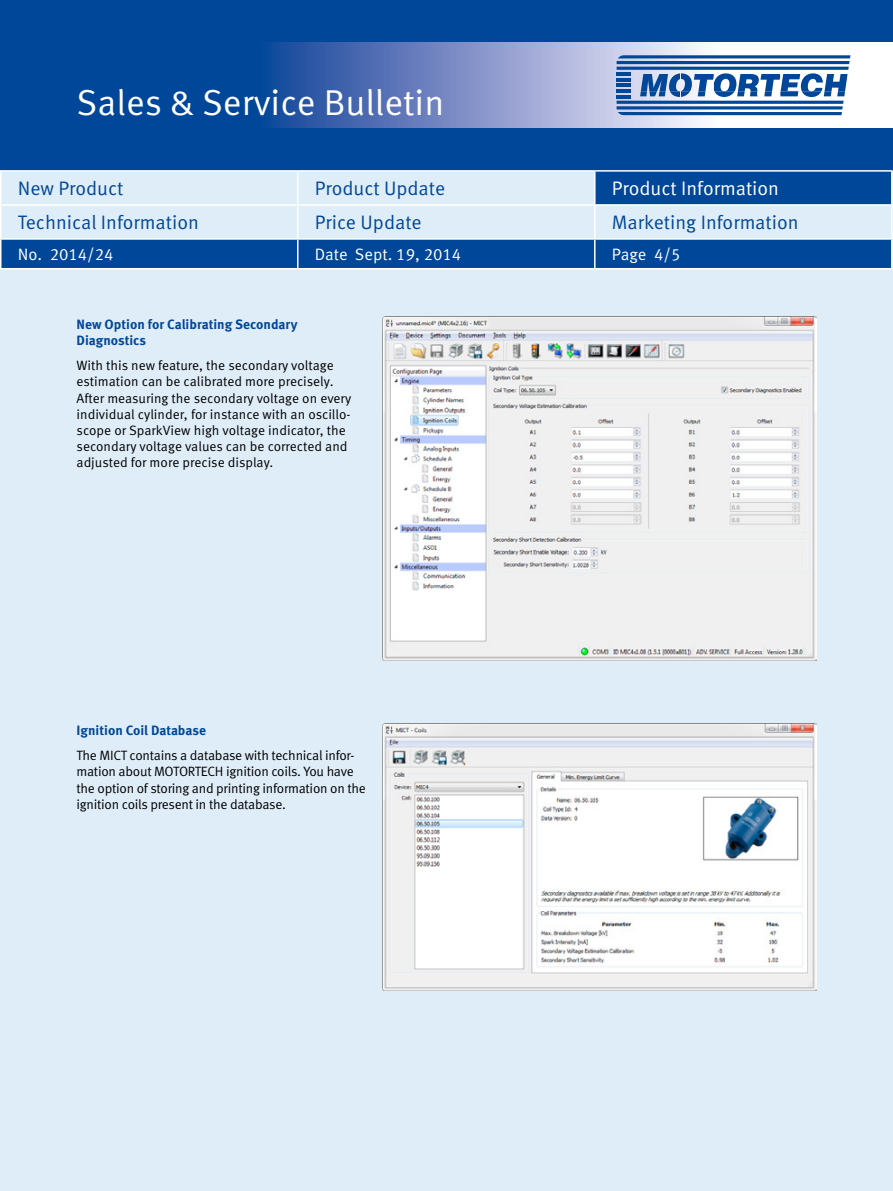
<style>
.page{position:relative;width:893px;height:1191px;background:#dfedf8}
.page>*{position:absolute;margin:0;border:0;box-sizing:border-box;transform-origin:0 0}
.t1{font:36px "Meta Pro Norm";color:#fff}
.t2{font:19.5px "Meta Pro Norm";color:#004799}
.t3{font:19.5px "Meta Pro Norm";color:#fff}
.t4{font:16.5px "Meta Pro Norm";color:#fff}
.t5{font:13.5px/16.2px "Meta Pro Norm";letter-spacing:-.01em;color:#000}
.t6{font:700 13.5px/16.2px "Meta Pro";color:#004799}
</style>
<div class="page">
<svg style="left:2px;top:172px;width:889px;height:96px"></svg>
<hr style="left:298px;top:170px;width:297px;height:2px;background:#fff">
<hr style="left:0;top:206px;width:2px;height:32px;background:#fff">
<hr style="left:298px;top:204px;width:297px;height:2px;background:#fff">
<hr style="left:297px;top:206px;width:1px;height:32px;background:#fff">
<hr style="left:594px;top:206px;width:2px;height:32px;background:#fff">
<hr style="left:891px;top:206px;width:1px;height:32px;background:#fff">
<hr style="left:0;top:238px;width:298px;height:2px;background:#fff">
<hr style="left:0;top:240px;width:2px;height:28px;background:#fff">
<hr style="left:298px;top:238px;width:297px;height:2px;background:#fff">
<svg style="left:297px;top:240px;width:1px;height:28px"></svg>
<hr style="left:595px;top:238px;width:297px;height:2px;background:#fff">
<hr style="left:594px;top:240px;width:2px;height:28px;background:#fff">
<svg style="left:891px;top:240px;width:1px;height:27px"></svg>
<hr style="left:0;top:268px;width:298px;height:1px;background:#fff">
<hr style="left:298px;top:268px;width:297px;height:1px;background:#fff">
<hr style="left:595px;top:268px;width:297px;height:1px;background:#fff">
<hr style="left:0;top:170px;width:298px;height:2px;background:#fff">
<hr style="left:0;top:172px;width:2px;height:32px;background:#fff">
<hr style="left:297px;top:172px;width:1px;height:32px;background:#fff">
<hr style="left:0;top:204px;width:298px;height:2px;background:#fff">
<hr style="left:595px;top:170px;width:297px;height:2px;background:#fff">
<hr style="left:594px;top:172px;width:2px;height:32px;background:#fff">
<hr style="left:891px;top:172px;width:1px;height:32px;background:#fff">
<hr style="left:595px;top:204px;width:297px;height:2px;background:#fff">
<div style="left:0;top:0;width:893px;height:149px;background:#004799"></div>
<svg style="left:269px;top:43px;width:624px;height:85px;background:#8d9fce"></svg>
<div style="left:0;top:145px;width:893px;height:25px;background:#004799"></div>
<hr style="left:617px;top:67px;width:232px;height:3px;background:#004799">
<svg style="left:617px;top:42px;width:246px;height:23px"></svg>
<hr style="left:617px;top:72px;width:14px;height:3px;background:#004799">
<svg style="left:617px;top:73px;width:230px;height:42px"></svg>
<img style="left:383px;top:723px;width:433px;height:267px">
<img style="left:383px;top:317px;width:433px;height:343px">
<p class="t1" style="left:77px;top:75px;width:369px">Sales &amp; Service Bulletin</p>
<p class="t2" style="left:18px;top:174px;width:107px">New Product</p>
<p class="t2" style="left:315px;top:174px;width:132px">Product Update</p>
<p class="t3" style="left:612px;top:174px;width:169px">Product Information</p>
<p class="t2" style="left:18px;top:208px;width:183px">Technical Information</p>
<p class="t2" style="left:315px;top:208px;width:108px">Price Update</p>
<p class="t2" style="left:612px;top:208px;width:188px">Marketing Information</p>
<p class="t4" style="left:18px;top:241px;width:97px">No. 2014/24</p>
<p class="t4" style="left:315px;top:241px;width:148px">Date Sept. 19, 2014</p>
<p class="t4" style="left:612px;top:241px;width:70px">Page 4/5</p>
<p class="t6" style="left:77px;top:315px;width:222px">New Option for Calibrating Secondary<br>Diagnostics</p>
<p class="t5" style="left:77px;top:356px;width:276px">With this new feature, the secondary voltage estimation can be calibrated more precisely.<br>After measuring the secondary voltage on every individual cylinder, for instance with an oscillo&shy;scope or SparkView high voltage indicator, the secondary voltage values can be corrected and adjusted for more precise display.</p>
<p class="t6" style="left:77px;top:721px;width:131px">Ignition Coil Database</p>
<p class="t5" style="left:77px;top:746px;width:291px">The MICT contains a database with technical infor&shy;mation about MOTORTECH ignition coils. You have the option of storing and printing information on the ignition coils present in the database.</p>
</div>
